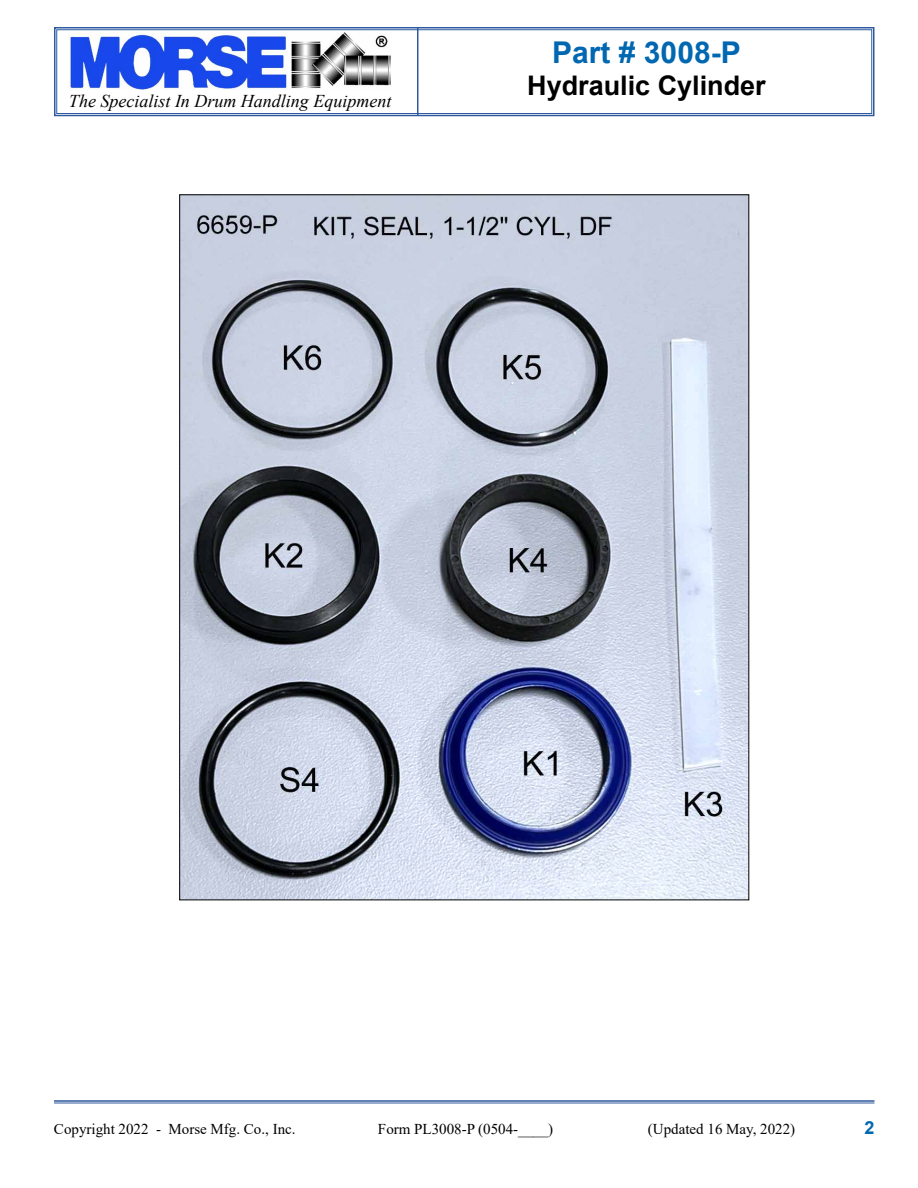
<style>
.page{position:relative;width:918px;height:1188px;background:#fff}
.page>*{position:absolute;margin:0;border:0;box-sizing:border-box;transform-origin:0 0}
.t1{font:700 30px "Arial";color:#0067b1}
.t2{font:700 27px "Arial";color:#000}
.t3{font:italic 18px "Times New Roman";color:#000}
.t4{font:700 18px "Arial";color:#0067b1}
.t5{font:15px "Times New Roman";color:#000}
</style>
<div class="page">
<svg style="left:54px;top:27px;width:821px;height:90px"></svg>
<div style="left:56px;top:29px;width:816px;height:85px;border:1px solid #2f5a9f"></div>
<hr style="left:417px;top:28px;width:1px;height:88px;background:#2f5a9f">
<hr style="left:54px;top:1100px;width:820px;height:2px;background:#2f5a9f">
<hr style="left:54px;top:1103px;width:820px;height:1px;background:#2f5a9f">
<img style="left:181px;top:196px;width:566px;height:702px">
<p class="t3" style="left:69px;top:89px;width:324px">The Specialist In Drum Handling Equipment</p>
<h1 class="t1" style="left:552px;top:31px;width:190px">Part # 3008-P</h1>
<h2 class="t2" style="left:527px;top:67px;width:240px">Hydraulic Cylinder</h2>
<p class="t5" style="left:54px;top:1118px;width:243px">Copyright 2022 - Morse Mfg. Co., Inc.</p>
<p class="t5" style="left:378px;top:1118px;width:177px">Form PL3008-P (0504-____)</p>
<p class="t5" style="left:648px;top:1118px;width:149px">(Updated 16 May, 2022)</p>
<p class="t4" style="left:864px;top:1115px;width:12px">2</p>
</div>
